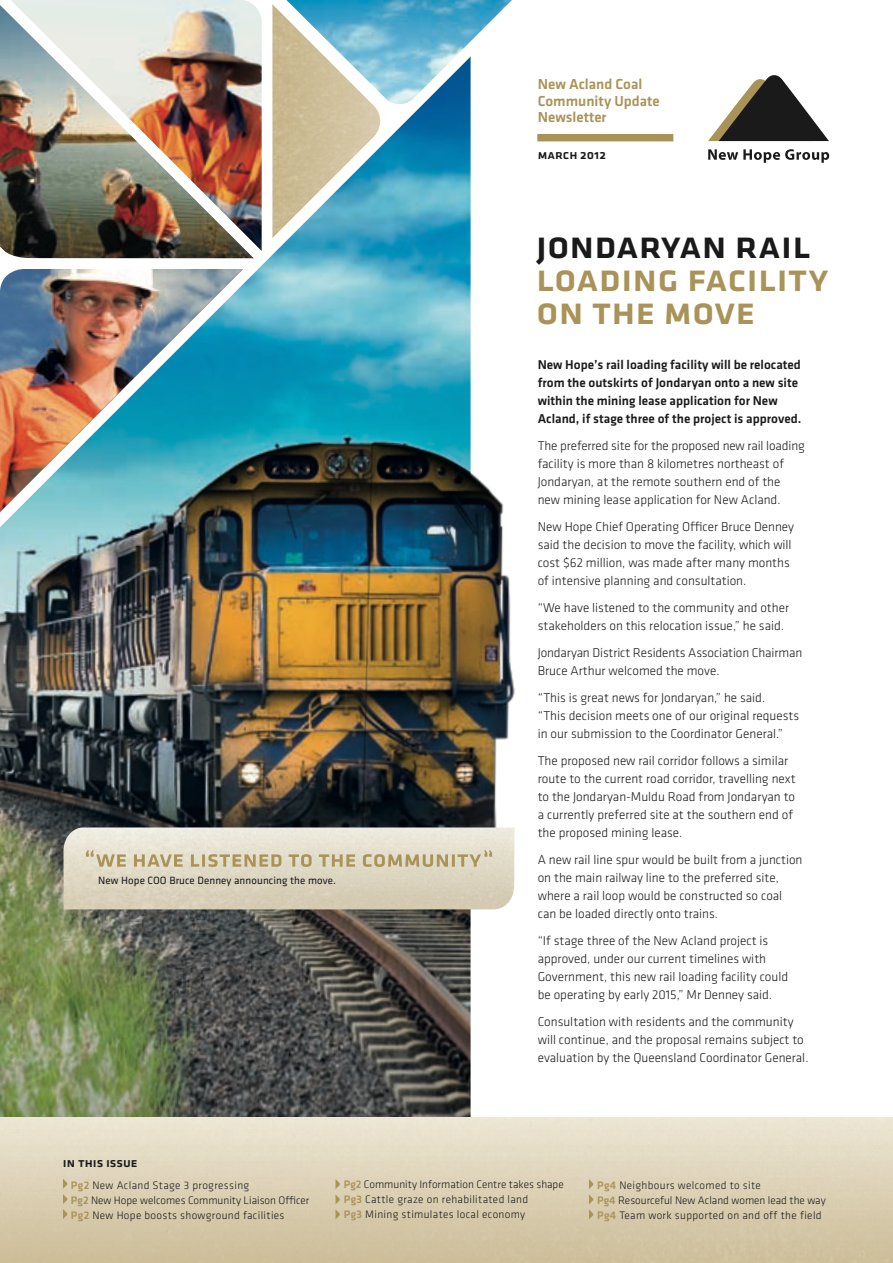
<style>
.page{position:relative;width:893px;height:1263px;background:#fff}
.page>*{position:absolute;margin:0;border:0;box-sizing:border-box;transform-origin:0 0}
.t1{font:500 39.15px/33px "Klavika";color:#aa9359}
.t2{font:500 39.15px "Klavika";color:#1a1a1a}
.t3{font:500 15px/16.5px "Klavika";color:#aa9359}
.t4{font:300 13.2px/18px "Klavika";color:#1a1a1a}
.t5{font:500 13.2px/18px "Klavika";color:#1a1a1a}
.t6{font:300 11.25px/15px "Klavika";letter-spacing:.03em;color:#1a1a1a}
.t7{font:10.95px "Klavika";letter-spacing:.01em;color:#1a1a1a}
.s1{font-weight:500;color:#aa9359}
</style>
<div class="page">
<img style="left:0;top:962px;width:471px;height:155px">
<img style="left:0;top:551px;width:515px;height:411px">
<svg style="left:708px;top:75px;width:121px;height:66px"></svg>
<svg style="left:708px;top:149px;width:121px;height:14px"></svg>
<svg style="left:0;top:141px;width:672px;height:410px"></svg>
<svg style="left:63px;top:1179px;width:5px;height:40px"></svg>
<div style="left:537px;top:134px;width:136px;height:7px;background:#aa9359"></div>
<svg style="left:64px;top:827px;width:450px;height:82px;background:#dbd3bf"></svg>
<svg style="left:335px;top:1179px;width:5px;height:40px"></svg>
<svg style="left:589px;top:1179px;width:4px;height:40px"></svg>
<img style="left:0;top:0;width:512px;height:390px">
<div style="left:0;top:258px;width:9px;height:11px;background:#fff"></div>
<img style="left:264px;top:0;width:131px;height:247px">
<p class="t7" style="left:98px;top:874px;width:239px">New Hope COO Bruce Denney announcing the move.</p>
<p class="t3" style="left:538px;top:76px;width:124px">New Acland Coal<br>Community Update<br>Newsletter</p>
<p class="t5" style="left:538px;top:146px;width:70px">March 2012</p>
<h1 class="t2" style="left:536px;top:224px;width:276px">Jondaryan Rail</h1>
<h1 class="t1" style="left:536px;top:262px;width:294px">Loading Facility<br>On The Move</h1>
<p class="t5" style="left:538px;top:355px;width:265px">New Hope’s rail loading facility will be relocated from the outskirts of Jondaryan onto a new site within the mining lease application for New Acland, if stage three of the project is approved.</p>
<p class="t4" style="left:538px;top:436px;width:269px">The preferred site for the proposed new rail loading facility is more than 8 kilometres northeast of Jondaryan, at the remote southern end of the new mining lease application for New Acland.</p>
<p class="t4" style="left:538px;top:517px;width:258px">New Hope Chief Operating Officer Bruce Denney said the decision to move the facility, which will cost $62 million, was made after many months of intensive planning and consultation.</p>
<p class="t4" style="left:538px;top:598px;width:253px">“We have listened to the community and other stakeholders on this relocation issue,” he said.</p>
<p class="t4" style="left:538px;top:643px;width:266px">Jondaryan District Residents Association Chairman<br>Bruce Arthur welcomed the move.</p>
<p class="t4" style="left:538px;top:688px;width:263px">“This is great news for Jondaryan,” he said.<br>“This decision meets one of our original requests in our submission to the Coordinator General.”</p>
<p class="t4" style="left:538px;top:751px;width:259px">The proposed new rail corridor follows a similar route to the current road corridor, travelling next to the Jondaryan-Muldu Road from Jondaryan to a currently preferred site at the southern end of the proposed mining lease.</p>
<p class="t4" style="left:538px;top:850px;width:266px">A new rail line spur would be built from a junction on the main railway line to the preferred site, where a rail loop would be constructed so coal can be loaded directly onto trains.</p>
<p class="t4" style="left:538px;top:932px;width:252px">“If stage three of the New Acland project is approved, under our current timelines with Government, this new rail loading facility could be operating by early 2015,” Mr Denney said.</p>
<p class="t4" style="left:538px;top:1013px;width:272px">Consultation with residents and the community will continue, and the proposal remains subject to evaluation by the Queensland Coordinator General.</p>
<p class="t5" style="left:63px;top:1153px;width:76px">In this issue</p>
<p class="t6" style="left:71px;top:1177px;width:240px"><span class="s1">Pg2</span> New Acland Stage 3 progressing<br><span class="s1">Pg2</span> New Hope welcomes Community Liaison Officer<br><span class="s1">Pg2</span> New Hope boosts showground facilities</p>
<p class="t6" style="left:344px;top:1177px;width:221px"><span class="s1">Pg2</span> Community Information Centre takes shape<br><span class="s1">Pg3</span> Cattle graze on rehabilitated land<br><span class="s1">Pg3</span> Mining stimulates local economy</p>
<p class="t6" style="left:597px;top:1177px;width:230px"><span class="s1">Pg4</span> Neighbours welcomed to site<br><span class="s1">Pg4</span> Resourceful New Acland women lead the way<br><span class="s1">Pg4</span> Team work supported on and off the field</p>
</div>
